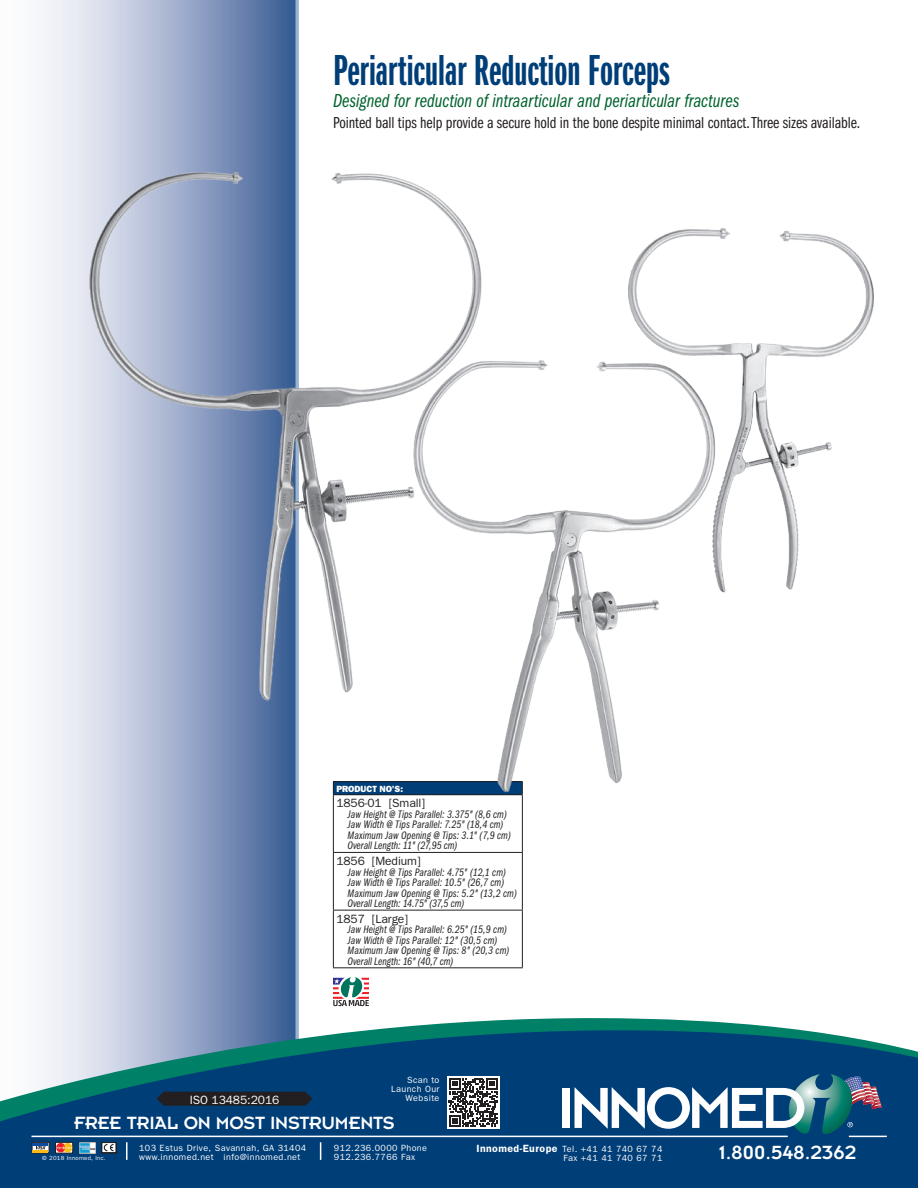
<style>
.page{position:relative;width:918px;height:1188px;background:#fff}
.page>*{position:absolute;margin:0;border:0;box-sizing:border-box;transform-origin:0 0}
.t1{font:45px "ITC Franklin Gothic Std Dm X Cp";color:#003e78}
.t2{font:21px "Insignia";color:#fff}
.t3{font:19.5px "ITC Franklin Gothic Std Bk Cp It";color:#00622c}
.t4{font:19.5px "Insignia";letter-spacing:-.01em;color:#fff}
.t5{font:16.5px "ITC Franklin Gothic Std Bk Cp";letter-spacing:-.005em;color:#231f20}
.t6{font:12px "Franklin Gothic";letter-spacing:-.005em;color:#231f20}
.t7{font:12px "Franklin Gothic";letter-spacing:-.005em;color:#fff}
.t8{font:11.25px/10.5px "ITC Franklin Gothic Std Bk Cp It";letter-spacing:.005em;color:#231f20}
.t9{font:9px/9px "Franklin Gothic";letter-spacing:.045em;color:#fff}
.t10{font:800 9px "Franklin Gothic";letter-spacing:-.005em;color:#fff}
.t11{font:6px "Franklin Gothic";letter-spacing:.045em;color:#fff}
.s1{font-weight:600;font-size:10.5px}
</style>
<div class="page">
<svg style="left:40px;top:0;width:256px;height:1018px"></svg>
<hr style="left:296px;top:0;width:2px;height:1044px;background:#cfd6e6">
<hr style="left:333px;top:795px;width:1px;height:57px;background:#231f20">
<hr style="left:522px;top:795px;width:1px;height:57px;background:#231f20">
<hr style="left:333px;top:853px;width:1px;height:57px;background:#231f20">
<hr style="left:522px;top:853px;width:1px;height:57px;background:#231f20">
<hr style="left:333px;top:910px;width:1px;height:57px;background:#231f20">
<hr style="left:522px;top:910px;width:1px;height:57px;background:#231f20">
<hr style="left:333px;top:910px;width:190px;height:1px;background:#231f20">
<hr style="left:333px;top:967px;width:190px;height:1px;background:#231f20">
<hr style="left:333px;top:852px;width:190px;height:1px;background:#231f20">
<svg style="left:333px;top:977px;width:36px;height:29px"></svg>
<img style="left:84px;top:165px;width:790px;height:635px">
<svg style="left:0;top:1018px;width:918px;height:170px;fill:#003e78"></svg>
<svg style="left:32px;top:1142px;width:17px;height:11px"></svg>
<hr style="left:33px;top:1143px;width:15px;height:3px;background:#0d4da1">
<svg style="left:55px;top:1142px;width:18px;height:11px"></svg>
<img style="left:79px;top:1142px;width:17px;height:11px">
<div style="left:101px;top:1142px;width:15px;height:11px;border:1px solid #231f20"></div>
<svg style="left:104px;top:1144px;width:10px;height:7px"></svg>
<div style="left:102px;top:1142px;width:14px;height:11px;border:1px solid #231f20"></div>
<div style="left:447px;top:1076px;width:52px;height:52px;background:#fff"></div>
<svg style="left:449px;top:1078px;width:49px;height:49px"></svg>
<div style="left:563px;top:1088px;width:7px;height:40px;background:#fff"></div>
<svg style="left:575px;top:1074px;width:307px;height:62px"></svg>
<svg style="left:157px;top:1092px;width:155px;height:14px"></svg>
<h1 class="t1" style="left:333px;top:46px;width:338px">Periarticular Reduction Forceps</h1>
<h3 class="t3" style="left:333px;top:90px;width:408px">Designed for reduction of intraarticular and periarticular fractures</h3>
<h3 class="t5" style="left:333px;top:113px;width:529px">Pointed ball tips help provide a secure hold in the bone despite minimal contact. Three sizes available.</h3>
<p class="t10" style="left:336px;top:783px;width:68px">PRODUCT NO’S:</p>
<p class="t6" style="left:336px;top:796px;width:90px">1856-01 [Small]</p>
<p class="t8" style="left:347px;top:809px;width:165px">Jaw Height @ Tips Parallel: 3.375" (8,6 cm)<br>Jaw Width @ Tips Parallel: 7.25" (18,4 cm)<br>Maximum Jaw Opening @ Tips: 3.1" (7,9 cm)<br>Overall Length: 11" (27,95 cm)</p>
<p class="t6" style="left:336px;top:854px;width:86px">1856 [Medium]</p>
<p class="t8" style="left:347px;top:867px;width:171px">Jaw Height @ Tips Parallel: 4.75" (12,1 cm)<br>Jaw Width @ Tips Parallel: 10.5" (26,7 cm)<br>Maximum Jaw Opening @ Tips: 5.2" (13,2 cm)<br>Overall Length: 14.75" (37,5 cm)</p>
<p class="t6" style="left:336px;top:912px;width:73px">1857 [Large]</p>
<p class="t8" style="left:347px;top:925px;width:163px">Jaw Height @ Tips Parallel: 6.25" (15,9 cm)<br>Jaw Width @ Tips Parallel: 12" (30,5 cm)<br>Maximum Jaw Opening @ Tips: 8" (20,3 cm)<br>Overall Length: 16" (40,7 cm)</p>
<p class="t9" style="left:391px;top:1076px;width:50px;text-align:right">Scan to<br>Launch Our</p>
<p class="t7" style="left:190px;top:1093px;width:91px">ISO 13485:2016</p>
<p class="t9" style="left:406px;top:1094px;width:35px">Website</p>
<h3 class="t4" style="left:74px;top:1113px;width:322px">FREE TRIAL ON MOST INSTRUMENTS</h3>
<p class="t9" style="left:139px;top:1143px;width:169px">103 Estus Drive, Savannah, GA 31404 www.innomed.net info@innomed.net</p>
<p class="t9" style="left:334px;top:1143px;width:95px">912.236.0000 Phone<br>912.236.7766 Fax</p>
<p class="t9" style="left:476px;top:1145px;width:188px"><span class="s1">Innomed-Europe</span> Tel. +41 41 740 67 74</p>
<p class="t11" style="left:42px;top:1154px;width:65px">© 2018 Innomed, Inc.</p>
<p class="t9" style="left:563px;top:1154px;width:100px">Fax +41 41 740 67 71</p>
<h2 class="t2" style="left:719px;top:1142px;width:139px">1.800.548.2362</h2>
</div>
